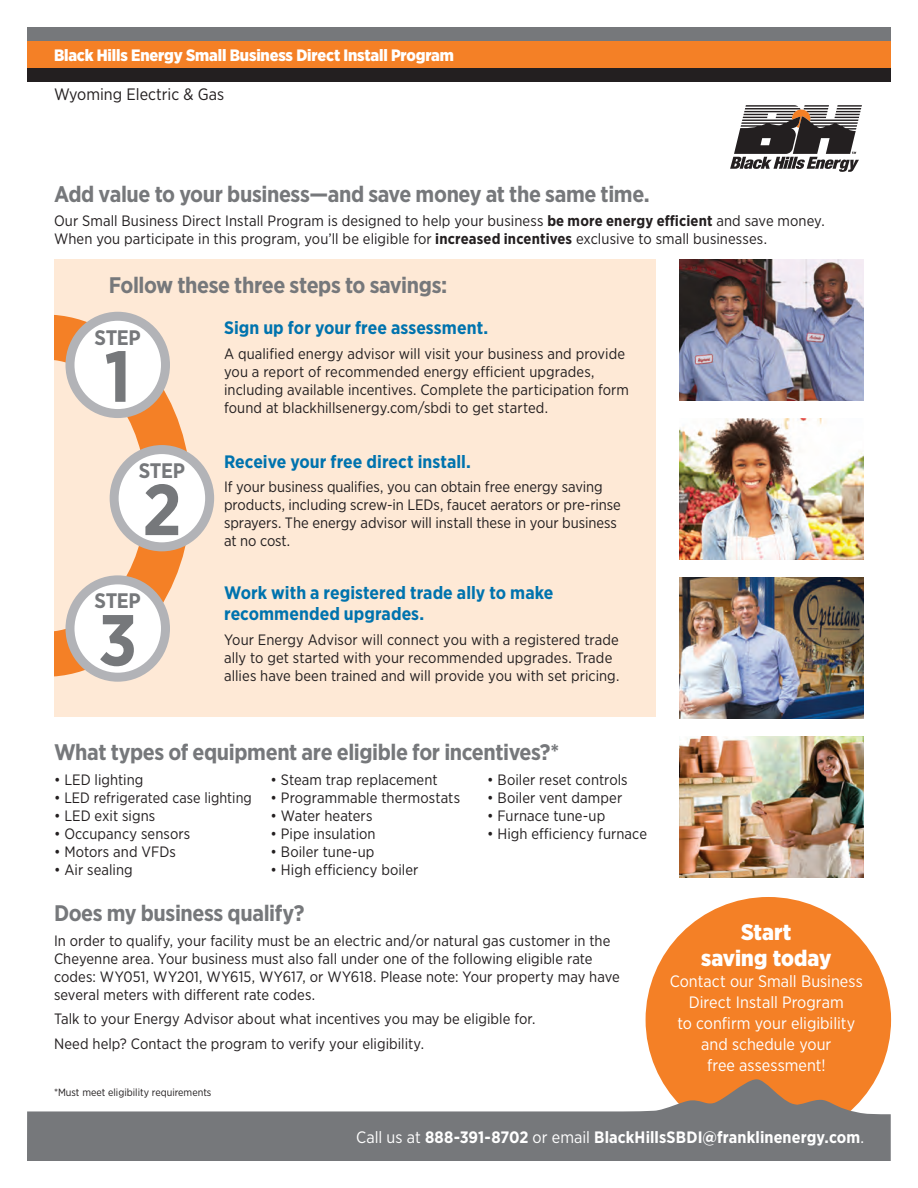
<style>
.page{position:relative;width:918px;height:1188px;background:#fff}
.page>*{position:absolute;margin:0;border:0;box-sizing:border-box;transform-origin:0 0}
.t1{font:700 72px "Gotham Narrow";color:#76787b}
.t2{font:700 22.5px "Gotham Narrow";letter-spacing:-.02em;color:#76787b}
.t3{font:900 22.5px/25.5px "Gotham Narrow";letter-spacing:.005em;color:#fff;text-align:center}
.t4{font:700 21px "Gotham Narrow";letter-spacing:-.015em;color:#76787b}
.t5{font:700 18px/21px "Gotham Narrow";letter-spacing:.005em;color:#0073ae}
.t6{font:16.5px/21px "Gotham Narrow";color:#fff;text-align:center}
.t7{font:700 16.5px "Gotham Narrow";letter-spacing:.005em;color:#fff}
.t8{font:900 16.5px "Gotham Narrow";letter-spacing:-.01em;color:#fff}
.t9{font:16.5px "Gotham Narrow";color:#231f20}
.t10{font:15px/18px "Gotham Narrow";letter-spacing:.005em;color:#231f20}
.t11{font:10.5px "Gotham Narrow";color:#231f20}
.s1{font-weight:700}
.s2{font-weight:400}
</style>
<div class="page">
<div style="left:54px;top:259px;width:602px;height:458px;background:#fee9d6"></div>
<svg style="left:54px;top:315px;width:137px;height:362px"></svg>
<img style="left:680px;top:259px;width:184px;height:142px">
<img style="left:680px;top:418px;width:184px;height:142px">
<img style="left:680px;top:577px;width:184px;height:142px">
<img style="left:680px;top:736px;width:184px;height:142px">
<div style="left:646px;top:897px;width:245px;height:246px;background:#f48026;border-radius:50%"></div>
<svg style="left:27px;top:1079px;width:864px;height:82px;fill:#76787b"></svg>
<div style="left:27px;top:27px;width:864px;height:14px;background:#76787b"></div>
<svg style="left:730px;top:105px;width:132px;height:67px"></svg>
<div style="left:27px;top:41px;width:864px;height:27px;background:#f48026"></div>
<div style="left:27px;top:68px;width:864px;height:14px;background:#231f20"></div>
<div style="left:70px;top:316px;width:96px;height:98px;background:#fff;border-radius:50%"></div>
<div style="left:65px;top:312px;width:105px;height:106px;border:9px solid #b2b3b7;border-radius:50%"></div>
<div style="left:114px;top:450px;width:96px;height:97px;background:#fff;border-radius:50%"></div>
<div style="left:110px;top:445px;width:104px;height:106px;border:9px solid #b2b3b7;border-radius:50%"></div>
<div style="left:70px;top:580px;width:96px;height:97px;background:#fff;border-radius:50%"></div>
<div style="left:65px;top:575px;width:105px;height:107px;border:9px solid #b2b3b7;border-radius:50%"></div>
<p class="t8" style="left:54px;top:44px;width:402px">Black Hills Energy Small Business Direct Install Program</p>
<p class="t9" style="left:54px;top:84px;width:172px">Wyoming Electric &amp; Gas</p>
<h2 class="t2" style="left:54px;top:180px;width:597px">Add value to your business—and save money at the same time.</h2>
<p class="t10" style="left:54px;top:212px;width:772px">Our Small Business Direct Install Program is designed to help your business <span class="s1">be more energy efficient</span> and save money.<br>When you participate in this program, you’ll be eligible for <span class="s1">increased incentives</span> exclusive to small businesses.</p>
<h2 class="t2" style="left:109px;top:271px;width:340px">Follow these three steps to savings:</h2>
<h3 class="t4" style="left:95px;top:324px;width:48px">STEP</h3>
<h1 class="t1" style="left:104px;top:330px;width:28px">1</h1>
<h3 class="t4" style="left:139px;top:457px;width:48px">STEP</h3>
<h1 class="t1" style="left:142px;top:464px;width:41px">2</h1>
<h3 class="t4" style="left:95px;top:588px;width:48px">STEP</h3>
<h1 class="t1" style="left:98px;top:594px;width:40px">3</h1>
<p class="t5" style="left:224px;top:317px;width:266px">Sign up for your free assessment.</p>
<p class="t10" style="left:224px;top:344px;width:407px">A qualified energy advisor will visit your business and provide you a report of recommended energy efficient upgrades, including available incentives. Complete the participation form found at blackhillsenergy.com/sbdi to get started.</p>
<p class="t5" style="left:224px;top:451px;width:248px">Receive your free direct install.</p>
<p class="t10" style="left:224px;top:478px;width:398px">If your business qualifies, you can obtain free energy saving products, including screw-in LEDs, faucet aerators or pre-rinse sprayers. The energy advisor will install these in your business at no cost.</p>
<p class="t5" style="left:224px;top:582px;width:331px">Work with a registered trade ally to make recommended upgrades.</p>
<p class="t10" style="left:224px;top:631px;width:397px">Your Energy Advisor will connect you with a registered trade ally to get started with your recommended upgrades. Trade allies have been trained and will provide you with set pricing.</p>
<h2 class="t2" style="left:54px;top:738px;width:507px">What types of equipment are eligible for incentives?*</h2>
<p class="t10" style="left:54px;top:771px;width:91px">• LED lighting</p>
<p class="t10" style="left:54px;top:789px;width:199px">• LED refrigerated case lighting</p>
<p class="t10" style="left:54px;top:807px;width:103px">• LED exit signs</p>
<p class="t10" style="left:54px;top:825px;width:138px">• Occupancy sensors</p>
<p class="t10" style="left:54px;top:843px;width:124px">• Motors and VFDs</p>
<p class="t10" style="left:54px;top:861px;width:80px">• Air sealing</p>
<p class="t10" style="left:271px;top:771px;width:169px">• Steam trap replacement</p>
<p class="t10" style="left:271px;top:789px;width:191px">• Programmable thermostats</p>
<p class="t10" style="left:271px;top:807px;width:103px">• Water heaters</p>
<p class="t10" style="left:271px;top:825px;width:107px">• Pipe insulation</p>
<p class="t10" style="left:271px;top:843px;width:105px">• Boiler tune-up</p>
<p class="t10" style="left:271px;top:861px;width:149px">• High efficiency boiler</p>
<p class="t10" style="left:487px;top:771px;width:142px">• Boiler reset controls</p>
<p class="t10" style="left:487px;top:789px;width:137px">• Boiler vent damper</p>
<p class="t10" style="left:487px;top:807px;width:120px">• Furnace tune-up</p>
<p class="t10" style="left:487px;top:825px;width:161px">• High efficiency furnace</p>
<h2 class="t2" style="left:54px;top:899px;width:252px">Does my business qualify?</h2>
<p class="t10" style="left:54px;top:931px;width:567px">In order to qualify, your facility must be an electric and/or natural gas customer in the Cheyenne area. Your business must also fall under one of the following eligible rate codes: WY051, WY201, WY615, WY617, or WY618. Please note: Your property may have several meters with different rate codes.</p>
<p class="t10" style="left:54px;top:1006px;width:483px;line-height:24.8px">Talk to your Energy Advisor about what incentives you may be eligible for.<br>Need help? Contact the program to verify your eligibility.</p>
<p class="t11" style="left:54px;top:1086px;width:159px">*Must meet eligibility requirements</p>
<h2 class="t3" style="left:701px;top:919px;width:132px">Start<br>saving today</h2>
<p class="t6" style="left:670px;top:970px;width:195px">Contact our Small Business<br>Direct Install Program<br>to confirm your eligibility and schedule your<br>free assessment!</p>
<p class="t7" style="left:356px;top:1126px;width:509px"><span class="s2">Call us at</span> 888-391-8702 <span class="s2">or email</span> BlackHillsSBDI@franklinenergy.com<span class="s2">.</span></p>
</div>
